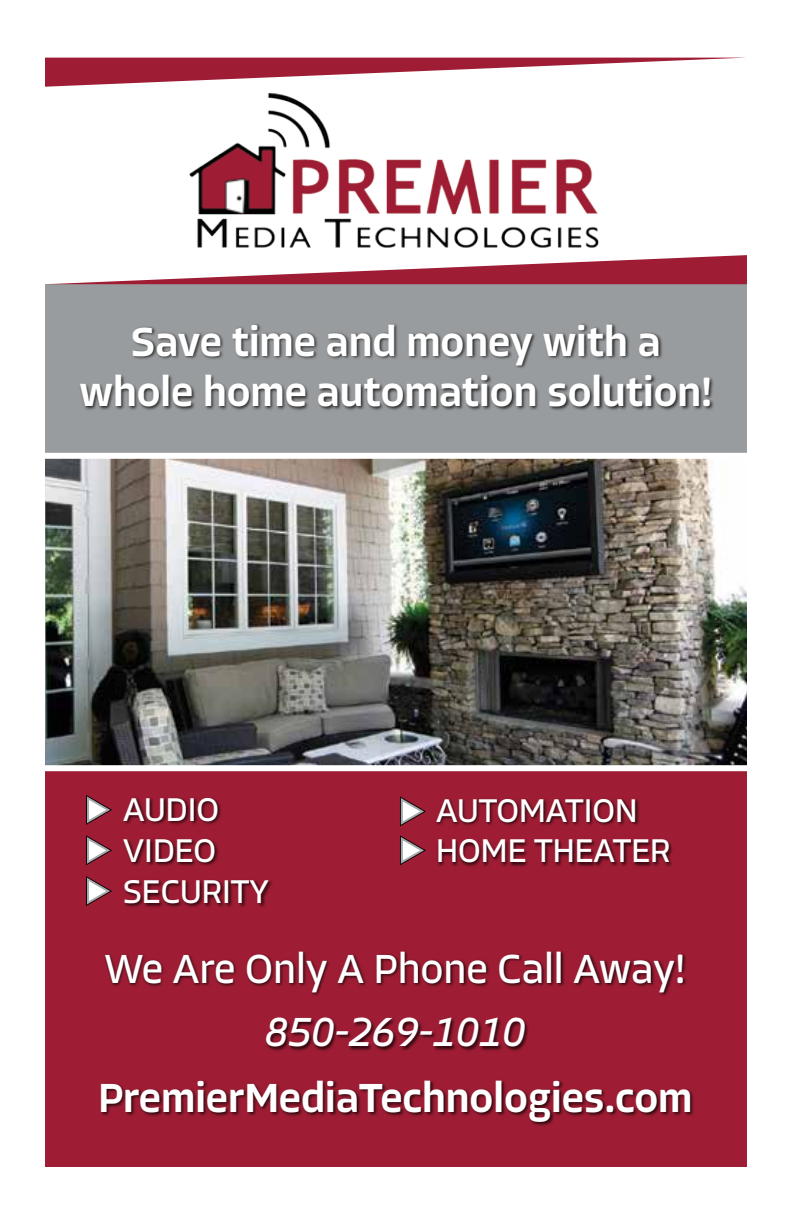
<style>
.page{position:relative;width:792px;height:1224px;background:#fff}
.page>*{position:absolute;margin:0;border:0;box-sizing:border-box;transform-origin:0 0}
.t1{font:500 42px/50.4px "Allotrope";color:#fff;text-align:center}
.t2{font:42px "Allotrope";color:#fff}
.t3{font:italic 42px "Allotrope";color:#fff}
.t4{font:34px/40.8px "Allotrope";color:#fff}
</style>
<div class="page">
<div style="left:45px;top:284px;width:702px;height:172px;background:#999c9e"></div>
<div style="left:45px;top:768px;width:701px;height:398px;background:#9f1d34"></div>
<img style="left:189px;top:92px;width:410px;height:156px">
<img style="left:266px;top:1018px;width:263px;height:33px">
<img style="left:101px;top:1080px;width:593px;height:46px">
<img style="left:124px;top:797px;width:148px;height:110px">
<svg style="left:45px;top:58px;width:691px;height:29px"></svg>
<svg style="left:52px;top:255px;width:695px;height:29px"></svg>
<img style="left:45px;top:459px;width:702px;height:306px">
<img style="left:80px;top:323px;width:634px;height:87px">
<div style="left:45px;top:453px;width:702px;height:6px;background:#fff"></div>
<div style="left:45px;top:765px;width:702px;height:6px;background:#fff"></div>
<img style="left:436px;top:798px;width:237px;height:69px">
<svg style="left:86px;top:795px;width:26px;height:30px"></svg>
<svg style="left:86px;top:835px;width:26px;height:31px"></svg>
<svg style="left:86px;top:876px;width:26px;height:30px"></svg>
<svg style="left:400px;top:796px;width:26px;height:31px"></svg>
<svg style="left:400px;top:835px;width:26px;height:31px"></svg>
<img style="left:104px;top:950px;width:583px;height:46px">
<p class="t1" style="left:80px;top:317px;width:634px">Save time and money with a whole home automation solution!</p>
<p class="t4" style="left:123px;top:790px;width:147px">AUDIO<br>VIDEO<br>SECURITY</p>
<p class="t4" style="left:436px;top:790px;width:236px">AUTOMATION<br>HOME THEATER</p>
<p class="t2" style="left:105px;top:941px;width:583px">We Are Only A Phone Call Away!</p>
<p class="t3" style="left:265px;top:1004px;width:262px">850-269-1010</p>
<p class="t1" style="left:98px;top:1073px;width:596px">PremierMediaTechnologies.com</p>
</div>
